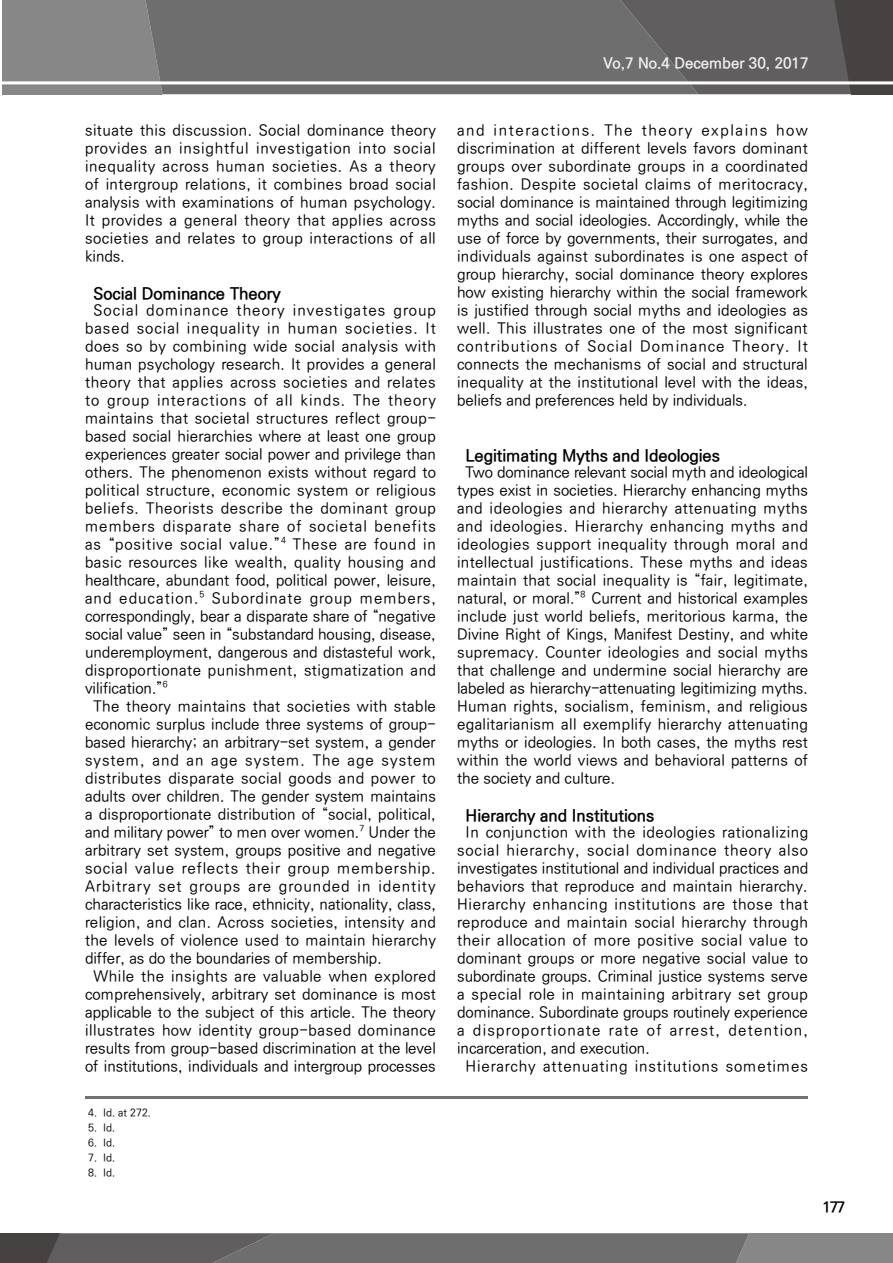
<style>
.page{position:relative;width:893px;height:1263px;background:#fff}
.page>*{position:absolute;margin:0;border:0;box-sizing:border-box;transform-origin:0 0}
.t1{font:700 16.5px "Ko Pub Dotum";color:#000}
.t2{font:500 15px/18px "Ko Pub Dotum";letter-spacing:.015em;color:#000;text-align:justify}
.t3{font:500 15px "Ko Pub Dotum";letter-spacing:.04em;color:#000}
.t4{font:500 15px "Ko Pub Dotum";letter-spacing:.035em;color:#000}
.t5{font:500 15px "Ko Pub Dotum";letter-spacing:.055em;color:#000}
.t6{font:500 15px "Ko Pub Dotum";letter-spacing:-.005em;color:#000}
.t7{font:500 15px "Ko Pub Dotum";letter-spacing:.045em;color:#000}
.t8{font:500 15px "Ko Pub Dotum";letter-spacing:.06em;color:#000}
.t9{font:500 15px "Ko Pub Dotum";letter-spacing:.085em;color:#000}
.t10{font:500 15px "Ko Pub Dotum";letter-spacing:.07em;color:#000}
.t11{font:700 15px "Ko Pub Dotum";color:#efefef}
.t12{font:700 15px "Ko Pub Dotum";color:#000}
.t13{font:500 10.5px "Ko Pub Dotum";color:#000}
.t14{font:500 8.7px "Ko Pub Dotum";color:#000}
</style>
<div class="page">
<div style="left:2px;top:0;width:144px;height:94px;background:#878787"></div>
<div style="left:146px;top:0;width:474px;height:94px;background:#6f6e6e"></div>
<svg style="left:620px;top:0;width:273px;height:94px;background:#5e5c5c"></svg>
<hr style="left:0;top:81px;width:893px;height:3px;background:#fff">
<svg style="left:0;top:1233px;width:893px;height:30px;background:#6e6d6d"></svg>
<hr style="left:85px;top:1096px;width:723px;height:2px;background:#727171">
<p class="t11" style="left:604px;top:56px;width:206px">Vo,7 No.4 December 30, 2017</p>
<p class="t2" style="left:85px;top:122px;width:352px">situate this discussion. Social dominance theory provides an insightful investigation into social inequality across human societies. As a theory of intergroup relations, it combines broad social analysis with examinations of human psychology.<br>It provides a general theory that applies across societies and relates to group interactions of all kinds.</p>
<p class="t1" style="left:94px;top:285px;width:189px">Social Dominance Theory</p>
<p class="t2" style="left:85px;top:302px;width:352px;text-indent:9px">Social dominance theory investigates group based social inequality in human societies. It does so by combining wide social analysis with human psychology research. It provides a general theory that applies across societies and relates to group interactions of all kinds. The theory maintains that societal structures reflect group&shy;based social hierarchies where at least one group experiences greater social power and privilege than others. The phenomenon exists without regard to political structure, economic system or religious beliefs. Theorists describe the dominant group members disparate share of societal benefits as “positive social value.”</p>
<p class="t14" style="left:281px;top:535px;width:6px">4</p>
<p class="t2" style="left:85px;top:536px;width:352px;text-indent:208px">These are found in basic resources like wealth, quality housing and healthcare, abundant food, political power, leisure, and education.</p>
<p class="t14" style="left:199px;top:589px;width:6px">5</p>
<p class="t2" style="left:85px;top:590px;width:352px;text-indent:127px">Subordinate group members, correspondingly, bear a disparate share of “negative social value” seen in “substandard housing, disease, underemployment, dangerous and distasteful work, disproportionate punishment, stigmatization and vilification.”</p>
<p class="t14" style="left:163px;top:679px;width:6px">6</p>
<p class="t2" style="left:85px;top:698px;width:352px;text-indent:9px">The theory maintains that societies with stable economic surplus include three systems of group&shy;based hierarchy; an arbitrary-set system, a gender system, and an age system. The age system distributes disparate social goods and power to adults over children. The gender system maintains a disproportionate distribution of “social, political, and military power” to men over women.</p>
<p class="t14" style="left:359px;top:823px;width:6px">7</p>
<p class="t2" style="left:369px;top:824px;width:69px">Under the</p>
<p class="t2" style="left:85px;top:842px;width:352px">arbitrary set system, groups positive and negative</p>
<p class="t8" style="left:85px;top:861px;width:352px">social value reflects their group membership.</p>
<p class="t10" style="left:85px;top:879px;width:352px">Arbitrary set groups are grounded in identity</p>
<p class="t2" style="left:85px;top:896px;width:352px">characteristics like race, ethnicity, nationality, class,</p>
<p class="t2" style="left:85px;top:914px;width:352px">religion, and clan. Across societies, intensity and</p>
<p class="t2" style="left:85px;top:932px;width:352px">the levels of violence used to maintain hierarchy</p>
<p class="t2" style="left:85px;top:950px;width:298px">differ, as do the boundaries of membership.</p>
<p class="t3" style="left:94px;top:969px;width:344px">While the insights are valuable when explored</p>
<p class="t2" style="left:85px;top:986px;width:352px">comprehensively, arbitrary set dominance is most</p>
<p class="t2" style="left:85px;top:1004px;width:352px">applicable to the subject of this article. The theory</p>
<p class="t4" style="left:85px;top:1023px;width:352px">illustrates how identity group-based dominance</p>
<p class="t2" style="left:85px;top:1040px;width:352px">results from group-based discrimination at the level</p>
<p class="t2" style="left:85px;top:1058px;width:352px">of institutions, individuals and intergroup processes</p>
<p class="t13" style="left:88px;top:1107px;width:65px">4. Id. at 272.</p>
<p class="t13" style="left:88px;top:1122px;width:29px">5. Id.</p>
<p class="t13" style="left:88px;top:1137px;width:29px">6. Id.</p>
<p class="t13" style="left:88px;top:1152px;width:29px">7. Id.</p>
<p class="t13" style="left:88px;top:1167px;width:29px">8. Id.</p>
<p class="t2" style="left:457px;top:122px;width:353px">and interactions. The theory explains how discrimination at different levels favors dominant groups over subordinate groups in a coordinated fashion. Despite societal claims of meritocracy, social dominance is maintained through legitimizing myths and social ideologies. Accordingly, while the use of force by governments, their surrogates, and individuals against subordinates is one aspect of group hierarchy, social dominance theory explores how existing hierarchy within the social framework is justified through social myths and ideologies as well. This illustrates one of the most significant contributions of Social Dominance Theory. It connects the mechanisms of social and structural inequality at the institutional level with the ideas, beliefs and preferences held by individuals.</p>
<p class="t1" style="left:466px;top:447px;width:256px">Legitimating Myths and Ideologies</p>
<p class="t2" style="left:457px;top:464px;width:352px;text-indent:9px">Two dominance relevant social myth and ideological types exist in societies. Hierarchy enhancing myths and ideologies and hierarchy attenuating myths and ideologies. Hierarchy enhancing myths and ideologies support inequality through moral and intellectual justifications. These myths and ideas maintain that social inequality is “fair, legitimate, natural, or moral.”</p>
<p class="t14" style="left:581px;top:589px;width:6px">8</p>
<p class="t2" style="left:457px;top:590px;width:353px;text-indent:134px">Current and historical examples include just world beliefs, meritorious karma, the Divine Right of Kings, Manifest Destiny, and white supremacy. Counter ideologies and social myths that challenge and undermine social hierarchy are labeled as hierarchy-attenuating legitimizing myths.<br>Human rights, socialism, feminism, and religious egalitarianism all exemplify hierarchy attenuating myths or ideologies. In both cases, the myths rest within the world views and behavioral patterns of the society and culture.</p>
<p class="t1" style="left:466px;top:807px;width:190px">Hierarchy and Institutions</p>
<p class="t4" style="left:466px;top:825px;width:344px">In conjunction with the ideologies rationalizing</p>
<p class="t5" style="left:457px;top:843px;width:352px">social hierarchy, social dominance theory also</p>
<p class="t2" style="left:457px;top:860px;width:353px">investigates institutional and individual practices and</p>
<p class="t2" style="left:457px;top:878px;width:352px">behaviors that reproduce and maintain hierarchy.</p>
<p class="t7" style="left:457px;top:897px;width:353px">Hierarchy enhancing institutions are those that</p>
<p class="t2" style="left:457px;top:914px;width:352px">reproduce and maintain social hierarchy through</p>
<p class="t3" style="left:457px;top:933px;width:352px">their allocation of more positive social value to</p>
<p class="t2" style="left:457px;top:950px;width:352px">dominant groups or more negative social value to</p>
<p class="t2" style="left:457px;top:968px;width:352px">subordinate groups. Criminal justice systems serve</p>
<p class="t3" style="left:457px;top:987px;width:352px">a special role in maintaining arbitrary set group</p>
<p class="t6" style="left:457px;top:1005px;width:352px">dominance. Subordinate groups routinely experience</p>
<p class="t9" style="left:457px;top:1023px;width:352px">a disproportionate rate of arrest, detention,</p>
<p class="t2" style="left:457px;top:1040px;width:194px">incarceration, and execution.</p>
<p class="t5" style="left:466px;top:1059px;width:344px">Hierarchy attenuating institutions sometimes</p>
<p class="t12" style="left:823px;top:1199px;width:24px">177</p>
</div>
